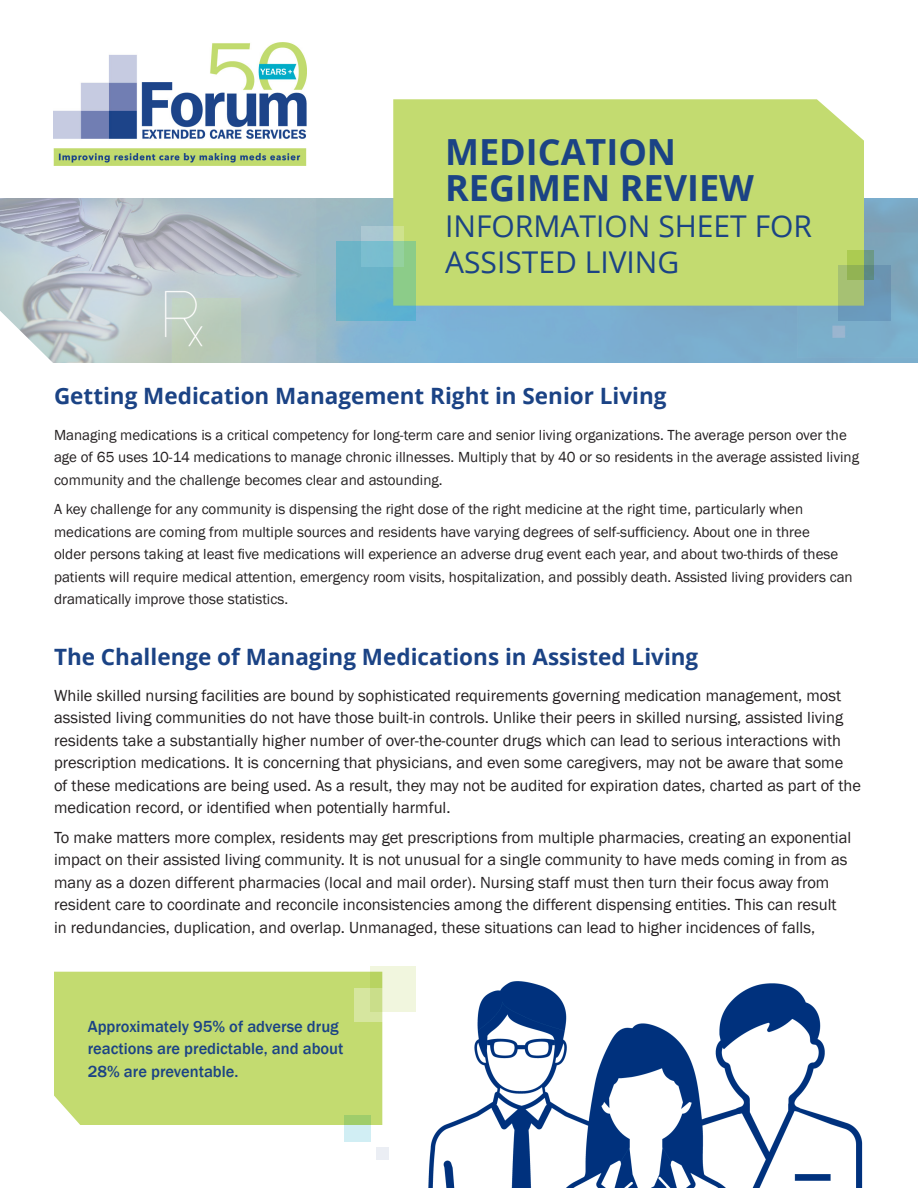
<style>
.page{position:relative;width:918px;height:1188px;background:#fff}
.page>*{position:absolute;margin:0;border:0;box-sizing:border-box;transform-origin:0 0}
.Heading{font:700 36px/36px "Open Sans";color:#1b4385}
.Heading-2{font:30px/36px "Open Sans";color:#1b4385}
.Heading-3{font:700 22.5px "Open Sans";color:#1b4385}
.Regular{font:16.5px/22.5px "Franklin Gothic";color:#231f20}
.Regular-2{font:500 16.5px/22.5px "Franklin Gothic";color:#1b4385}
.Regular-3{font:15px/22.5px "Franklin Gothic";color:#231f20}
</style>
<div class="page">
<img style="left:54px;top:42px;width:252px;height:123px">
<div style="left:54px;top:972px;width:328px;height:153px;background:#c3db70"></div>
<img style="left:0;top:199px;width:918px;height:164px">
<div style="left:393px;top:99px;width:471px;height:207px;background:#c3db70"></div>
<img style="left:428px;top:981px;width:435px;height:207px">
<svg style="left:0;top:311px;width:73px;height:52px"></svg>
<svg style="left:838px;top:265px;width:52px;height:55px;background:#7da5a1"></svg>
<svg style="left:361px;top:226px;width:42px;height:15px"></svg>
<svg style="left:354px;top:989px;width:34px;height:33px"></svg>
<svg style="left:336px;top:241px;width:80px;height:79px;background:#72babc"></svg>
<svg style="left:847px;top:250px;width:27px;height:30px"></svg>
<svg style="left:371px;top:966px;width:45px;height:45px;background:#e6efc7"></svg>
<svg style="left:344px;top:1116px;width:27px;height:26px"></svg>
<div style="left:376px;top:1148px;width:13px;height:12px;background:#ebeef4"></div>
<p class="Heading" style="left:445px;top:133px;width:310px">MEDICATION<br>REGIMEN REVIEW</p>
<p class="Heading-2" style="left:445px;top:207px;width:368px">INFORMATION SHEET FOR<br>ASSISTED LIVING</p>
<p class="Heading-3" style="left:54px;top:380px;width:614px">Getting Medication Management Right in Senior Living</p>
<p class="Regular-3" style="left:54px;top:424px;width:807px">Managing medications is a critical competency for long-term care and senior living organizations. The average person over the age of 65 uses 10-14 medications to manage chronic illnesses. Multiply that by 40 or so residents in the average assisted living community and the challenge becomes clear and astounding.</p>
<p class="Regular-3" style="left:54px;top:498px;width:800px">A key challenge for any community is dispensing the right dose of the right medicine at the right time, particularly when medications are coming from multiple sources and residents have varying degrees of self-sufficiency. About one in three<br>older persons taking at least five medications will experience an adverse drug event each year, and about two-thirds of these patients will require medical attention, emergency room visits, hospitalization, and possibly death. Assisted living providers can dramatically improve those statistics.</p>
<p class="Heading-3" style="left:54px;top:641px;width:646px">The Challenge of Managing Medications in Assisted Living</p>
<p class="Regular" style="left:54px;top:684px;width:808px">While skilled nursing facilities are bound by sophisticated requirements governing medication management, most assisted living communities do not have those built-in controls. Unlike their peers in skilled nursing, assisted living residents take a substantially higher number of over-the-counter drugs which can lead to serious interactions with prescription medications. It is concerning that physicians, and even some caregivers, may not be aware that some of these medications are being used. As a result, they may not be audited for expiration dates, charted as part of the medication record, or identified when potentially harmful.</p>
<p class="Regular" style="left:54px;top:826px;width:799px">To make matters more complex, residents may get prescriptions from multiple pharmacies, creating an exponential impact on their assisted living community. It is not unusual for a single community to have meds coming in from as many as a dozen different pharmacies (local and mail order). Nursing staff must then turn their focus away from resident care to coordinate and reconcile inconsistencies among the different dispensing entities. This can result in redundancies, duplication, and overlap. Unmanaged, these situations can lead to higher incidences of falls,</p>
<p class="Regular-2" style="left:88px;top:1015px;width:257px">Approximately 95% of adverse drug reactions are predictable, and about<br>28% are preventable.</p>
</div>
